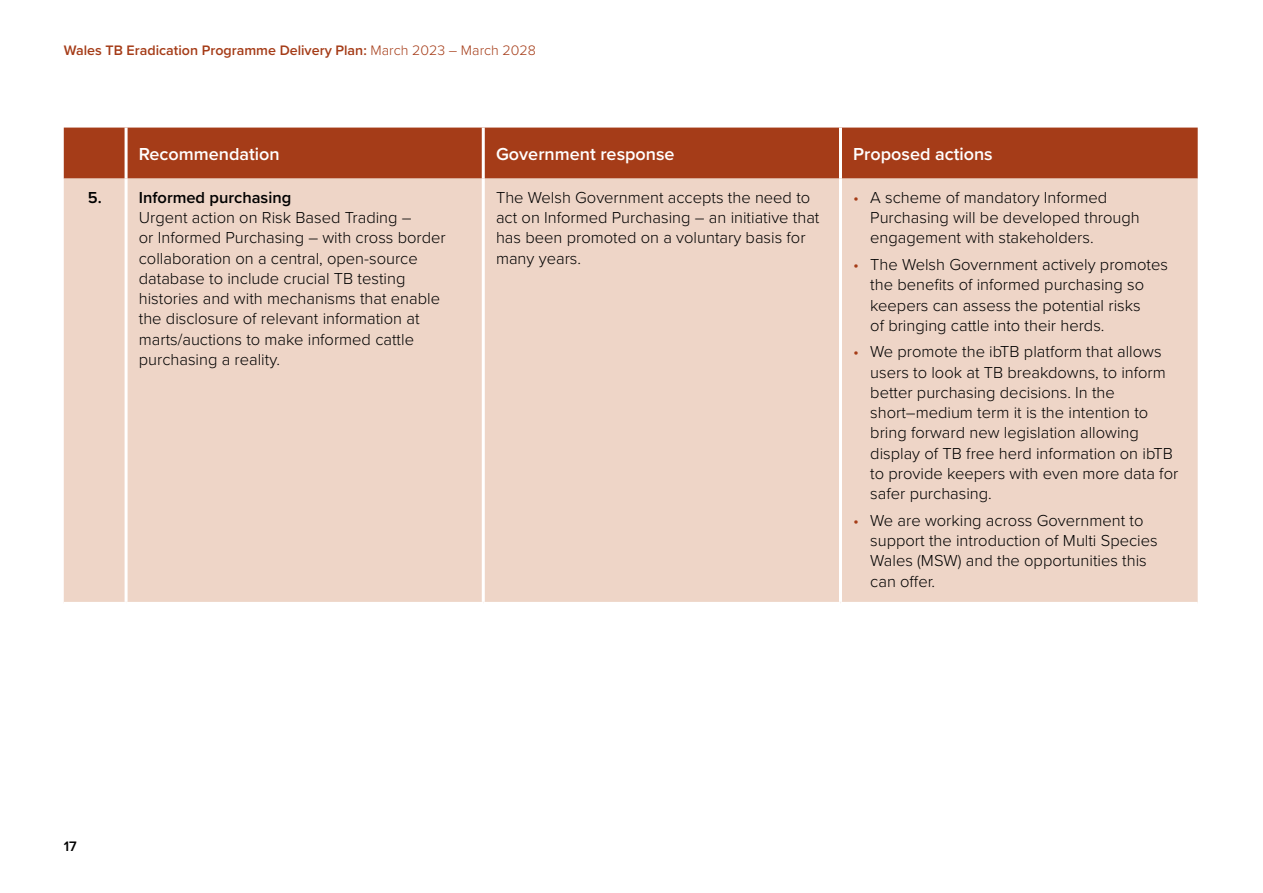
<style>
.page{position:relative;width:1263px;height:893px;background:#fff}
.page>*{position:absolute;margin:0;border:0;box-sizing:border-box;transform-origin:0 0}
.Table_sub_heading{font:600 18px "Proxima Nova";color:#fff}
.Bullets{font:300 16.5px/20.2px "Proxima Nova";color:#000}
.Body_Text{font:300 16.5px/20.2px "Proxima Nova";color:#000}
.Body_Text-2{font:600 16.5px "Proxima Nova";color:#000}
.t1{font:600 14.25px "Proxima Nova";color:#a53c18}
.t2{font:600 14.25px "Proxima Nova";color:#000}
.s1{font-weight:300}
.s2{font-weight:600}
.s3{color:#a53c18}
</style>
<div class="page">
<div style="left:64px;top:128px;width:1134px;height:51px;background:#a53c18"></div>
<div style="left:64px;top:179px;width:1134px;height:423px;background:#eed5c7"></div>
<hr style="left:125px;top:179px;width:3px;height:423px;background:#fff">
<hr style="left:482px;top:179px;width:3px;height:423px;background:#fff">
<hr style="left:839px;top:179px;width:3px;height:423px;background:#fff">
<hr style="left:125px;top:128px;width:3px;height:51px;background:#fff">
<hr style="left:482px;top:128px;width:3px;height:51px;background:#fff">
<hr style="left:839px;top:128px;width:3px;height:51px;background:#fff">
<p class="t1" style="left:64px;top:39px;width:474px">Wales TB Eradication Programme Delivery Plan: <span class="s1">March 2023 – March 2028</span></p>
<p class="Table_sub_heading" style="left:139px;top:141px;width:142px">Recommendation</p>
<p class="Table_sub_heading" style="left:496px;top:141px;width:180px">Government response</p>
<p class="Table_sub_heading" style="left:853px;top:141px;width:141px">Proposed actions</p>
<p class="Body_Text-2" style="left:88px;top:185px;width:15px">5.</p>
<p class="Body_Text" style="left:139px;top:186px;width:308px"><span class="s2">Informed purchasing<br></span>Urgent action on Risk Based Trading –<br>or Informed Purchasing – with cross border collaboration on a central, open-source database to include crucial TB testing histories and with mechanisms that enable the disclosure of relevant information at marts/auctions to make informed cattle purchasing a reality.</p>
<p class="Body_Text" style="left:496px;top:186px;width:325px">The Welsh Government accepts the need to act on Informed Purchasing – an initiative that has been promoted on a voluntary basis for many years.</p>
<p class="Bullets" style="left:870px;top:186px;width:271px;text-indent:-17px"><span class="s3">•</span> A scheme of mandatory Informed<br>Purchasing will be developed through engagement with stakeholders.</p>
<p class="Bullets" style="left:870px;top:253px;width:299px;text-indent:-17px"><span class="s3">•</span> The Welsh Government actively promotes the benefits of informed purchasing so keepers can assess the potential risks<br>of bringing cattle into their herds.</p>
<p class="Bullets" style="left:870px;top:341px;width:310px;text-indent:-17px"><span class="s3">•</span> We promote the ibTB platform that allows users to look at TB breakdowns, to inform better purchasing decisions. In the short–medium term it is the intention to bring forward new legislation allowing display of TB free herd information on ibTB to provide keepers with even more data for safer purchasing.</p>
<p class="Bullets" style="left:870px;top:509px;width:289px;text-indent:-17px"><span class="s3">•</span> We are working across Government to support the introduction of Multi Species<br>Wales (MSW) and the opportunities this can offer.</p>
<p class="t2" style="left:64px;top:836px;width:14px">17</p>
</div>
